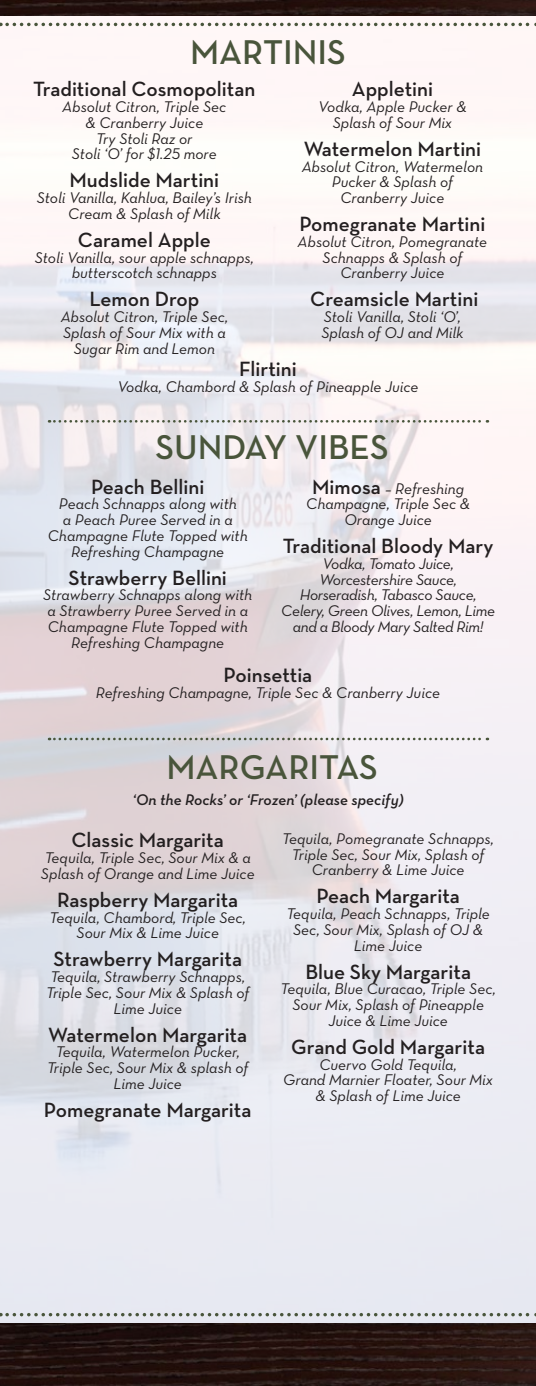
<style>
.page{position:relative;width:536px;height:1386px;background:#fff}
.page>*{position:absolute;margin:0;border:0;box-sizing:border-box;transform-origin:0 0}
.t1{font:600 35px "Neutra Text";color:#49553b}
.t2{font:600 21px "Neutra Text";color:#231f20}
.t3{font:15.75px/15.8px "Neutra Text Book Italic Alt";color:#231f20;text-align:center}
.t4{font:15.75px/15.8px "Neutra Text Book Italic Alt";letter-spacing:-.02em;color:#231f20;text-align:center}
.t5{font:italic 600 15.75px "Neutra Text";color:#231f20}
.s1{font-family:"Neutra Text";font-weight:600;font-size:21px}
</style>
<div class="page">
<img style="left:0;top:15px;width:536px;height:1308px">
<img style="left:0;top:1323px;width:536px;height:63px">
<svg style="left:7px;top:1313px;width:529px;height:3px;background:#a6aca6"></svg>
<svg style="left:49px;top:738px;width:438px;height:2px"></svg>
<svg style="left:49px;top:420px;width:438px;height:3px"></svg>
<img style="left:0;top:0;width:536px;height:15px">
<svg style="left:7px;top:23px;width:529px;height:3px"></svg>
<h1 class="t1" style="left:190px;top:30px;width:157px">MARTINIS</h1>
<h2 class="t2" style="left:33px;top:76px;width:224px">Traditional Cosmopolitan</h2>
<p class="t3" style="left:62px;top:99px;width:166px">Absolut Citron, Triple Sec &amp; Cranberry Juice<br>Try Stoli Raz or<br>Stoli ‘O’ for $1.25 more</p>
<h2 class="t2" style="left:70px;top:167px;width:151px">Mudslide Martini</h2>
<p class="t3" style="left:37px;top:190px;width:216px">Stoli Vanilla, Kahlua, Bailey’s Irish<br>Cream &amp; Splash of Milk</p>
<h2 class="t2" style="left:78px;top:227px;width:134px">Caramel Apple</h2>
<p class="t3" style="left:35px;top:249px;width:220px">Stoli Vanilla, sour apple schnapps, butterscotch schnapps</p>
<h2 class="t2" style="left:89px;top:286px;width:112px">Lemon Drop</h2>
<p class="t3" style="left:61px;top:309px;width:169px">Absolut Citron, Triple Sec,<br>Splash of Sour Mix with a<br>Sugar Rim and Lemon</p>
<h2 class="t2" style="left:351px;top:76px;width:83px">Appletini</h2>
<p class="t3" style="left:318px;top:99px;width:150px">Vodka, Apple Pucker &amp;<br>Splash of Sour Mix</p>
<h2 class="t2" style="left:303px;top:136px;width:179px">Watermelon Martini</h2>
<p class="t3" style="left:301px;top:158px;width:183px">Absolut Citron, Watermelon<br>Pucker &amp; Splash of<br>Cranberry Juice</p>
<h2 class="t2" style="left:299px;top:211px;width:187px">Pomegranate Martini</h2>
<p class="t3" style="left:297px;top:233px;width:191px">Absolut Citron, Pomegranate<br>Schnapps &amp; Splash of<br>Cranberry Juice</p>
<h2 class="t2" style="left:310px;top:286px;width:169px">Creamsicle Martini</h2>
<p class="t3" style="left:321px;top:309px;width:143px;text-align:left">Stoli Vanilla, Stoli ‘O’,<br>Splash of OJ and Milk</p>
<h2 class="t2" style="left:239px;top:356px;width:59px">Flirtini</h2>
<p class="t3" style="left:117px;top:378px;width:302px">Vodka, Chambord &amp; Splash of Pineapple Juice</p>
<h1 class="t1" style="left:155px;top:425px;width:234px">SUNDAY VIBES</h1>
<h2 class="t2" style="left:91px;top:474px;width:115px">Peach Bellini</h2>
<p class="t3" style="left:48px;top:496px;width:201px">Peach Schnapps along with<br>a Peach Puree Served in a<br>Champagne Flute Topped with<br>Refreshing Champagne</p>
<h2 class="t2" style="left:69px;top:565px;width:160px">Strawberry Bellini</h2>
<p class="t3" style="left:43px;top:587px;width:210px">Strawberry Schnapps along with a Strawberry Puree Served in a<br>Champagne Flute Topped with<br>Refreshing Champagne</p>
<p class="t3" style="left:306px;top:480px;width:165px"><span class="s1">Mimosa</span> – Refreshing<br>Champagne, Triple Sec &amp;<br>Orange Juice</p>
<h2 class="t2" style="left:283px;top:533px;width:212px">Traditional Bloody Mary</h2>
<p class="t4" style="left:281px;top:555px;width:215px">Vodka, Tomato Juice,<br>Worcestershire Sauce,<br>Horseradish, Tabasco Sauce,<br>Celery, Green Olives, Lemon, Lime and a Bloody Mary Salted Rim!</p>
<h2 class="t2" style="left:223px;top:662px;width:90px">Poinsettia</h2>
<p class="t3" style="left:96px;top:685px;width:345px">Refreshing Champagne, Triple Sec &amp; Cranberry Juice</p>
<h1 class="t1" style="left:166px;top:746px;width:213px">MARGARITAS</h1>
<p class="t5" style="left:132px;top:790px;width:272px">‘On the Rocks’ or ‘Frozen’ (please specify)</p>
<h2 class="t2" style="left:72px;top:827px;width:154px">Classic Margarita</h2>
<p class="t3" style="left:41px;top:850px;width:215px;text-align:left">Tequila, Triple Sec, Sour Mix &amp; a<br>Splash of Orange and Lime Juice</p>
<h2 class="t2" style="left:57px;top:887px;width:183px">Raspberry Margarita</h2>
<p class="t3" style="left:49px;top:909px;width:198px">Tequila, Chambord, Triple Sec,<br>Sour Mix &amp; Lime Juice</p>
<h2 class="t2" style="left:53px;top:946px;width:190px">Strawberry Margarita</h2>
<p class="t3" style="left:46px;top:969px;width:205px">Tequila, Strawberry Schnapps,<br>Triple Sec, Sour Mix &amp; Splash of<br>Lime Juice</p>
<h2 class="t2" style="left:48px;top:1022px;width:200px">Watermelon Margarita</h2>
<p class="t3" style="left:47px;top:1044px;width:203px">Tequila, Watermelon Pucker,<br>Triple Sec, Sour Mix &amp; splash of<br>Lime Juice</p>
<h2 class="t2" style="left:44px;top:1097px;width:209px">Pomegranate Margarita</h2>
<p class="t3" style="left:282px;top:830px;width:213px">Tequila, Pomegranate Schnapps,<br>Triple Sec, Sour Mix, Splash of<br>Cranberry &amp; Lime Juice</p>
<h2 class="t2" style="left:316px;top:883px;width:145px">Peach Margarita</h2>
<p class="t3" style="left:286px;top:906px;width:205px">Tequila, Peach Schnapps, Triple<br>Sec, Sour Mix, Splash of OJ &amp;<br>Lime Juice</p>
<h2 class="t2" style="left:305px;top:959px;width:167px">Blue Sky Margarita</h2>
<p class="t3" style="left:280px;top:981px;width:217px">Tequila, Blue Curacao, Triple Sec,<br>Sour Mix, Splash of Pineapple<br>Juice &amp; Lime Juice</p>
<h2 class="t2" style="left:291px;top:1034px;width:195px">Grand Gold Margarita</h2>
<p class="t3" style="left:283px;top:1056px;width:211px">Cuervo Gold Tequila,<br>Grand Marnier Floater, Sour Mix &amp; Splash of Lime Juice</p>
</div>
